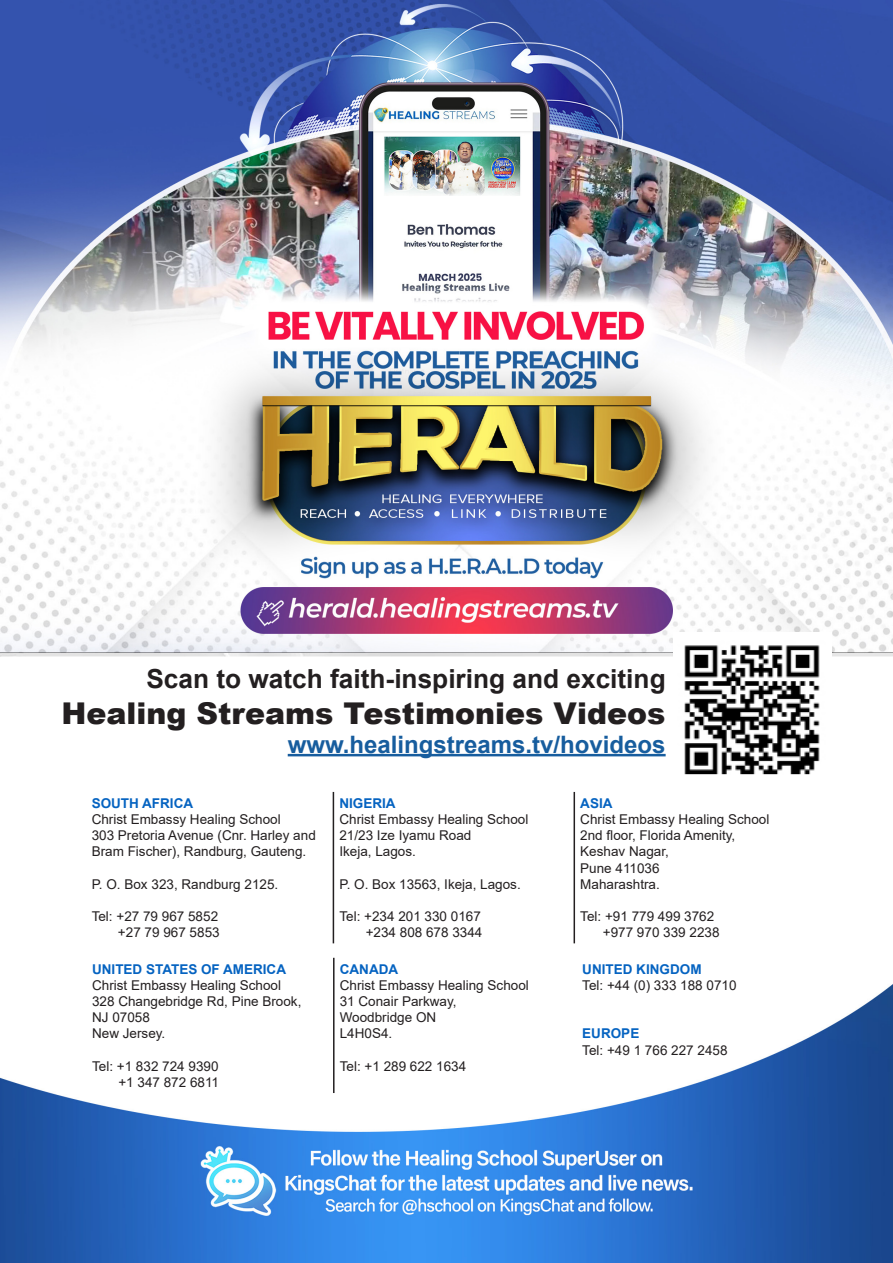
<style>
.page{position:relative;width:893px;height:1263px;background:#fff}
.page>*{position:absolute;margin:0;border:0;box-sizing:border-box;transform-origin:0 0}
.t1{font:900 30px "Arial";color:#231f20}
.t2{font:700 26.25px "Arial";color:#231f20}
.t3{font:700 24px "Arial";color:#175d9e}
.t4{font:13.5px/16.2px "Arial";color:#231f20}
.t5{font:700 13.5px "Arial";color:#0563c1}
</style>
<div class="page">
<img style="left:0;top:957px;width:893px;height:306px">
<hr style="left:288px;top:754px;width:378px;height:2px;background:#175d9e">
<hr style="left:333px;top:792px;width:1px;height:151px;background:#231f20">
<hr style="left:574px;top:792px;width:1px;height:151px;background:#231f20">
<hr style="left:333px;top:958px;width:2px;height:135px;background:#231f20">
<img style="left:0;top:0;width:893px;height:656px">
<img style="left:673px;top:633px;width:159px;height:142px">
<p class="t2" style="left:146px;top:660px;width:521px">Scan to watch faith-inspiring and exciting</p>
<p class="t1" style="left:61px;top:691px;width:606px">Healing Streams Testimonies Videos</p>
<p class="t3" style="left:288px;top:727px;width:379px">www.healingstreams.tv/hovideos</p>
<p class="t5" style="left:92px;top:793px;width:103px">SOUTH AFRICA</p>
<p class="t4" style="left:92px;top:811px;width:191px">Christ Embassy Healing School</p>
<p class="t4" style="left:92px;top:827px;width:226px">303 Pretoria Avenue (Cnr. Harley and<br>Bram Fischer), Randburg, Gauteng.</p>
<p class="t4" style="left:92px;top:876px;width:188px">P. O. Box 323, Randburg 2125.</p>
<p class="t4" style="left:92px;top:908px;width:128px">Tel: +27 79 967 5852</p>
<p class="t4" style="left:118px;top:924px;width:103px">+27 79 967 5853</p>
<p class="t5" style="left:92px;top:959px;width:195px">UNITED STATES OF AMERICA</p>
<p class="t4" style="left:92px;top:977px;width:211px">Christ Embassy Healing School<br>328 Changebridge Rd, Pine Brook,</p>
<p class="t4" style="left:92px;top:1009px;width:59px">NJ 07058</p>
<p class="t4" style="left:92px;top:1025px;width:75px">New Jersey.</p>
<p class="t4" style="left:92px;top:1058px;width:128px">Tel: +1 832 724 9390</p>
<p class="t4" style="left:118px;top:1074px;width:102px">+1 347 872 6811</p>
<p class="t5" style="left:339px;top:793px;width:58px">NIGERIA</p>
<p class="t4" style="left:339px;top:811px;width:191px">Christ Embassy Healing School</p>
<p class="t4" style="left:339px;top:827px;width:134px">21/23 Ize Iyamu Road</p>
<p class="t4" style="left:339px;top:843px;width:78px">Ikeja, Lagos.</p>
<p class="t4" style="left:339px;top:876px;width:183px">P. O. Box 13563, Ikeja, Lagos.</p>
<p class="t4" style="left:339px;top:908px;width:143px">Tel: +234 201 330 0167</p>
<p class="t4" style="left:366px;top:924px;width:118px">+234 808 678 3344</p>
<p class="t5" style="left:340px;top:959px;width:60px">CANADA</p>
<p class="t4" style="left:340px;top:977px;width:191px">Christ Embassy Healing School<br>31 Conair Parkway,</p>
<p class="t4" style="left:340px;top:1009px;width:98px">Woodbridge ON</p>
<p class="t4" style="left:340px;top:1025px;width:54px">L4H0S4.</p>
<p class="t4" style="left:340px;top:1058px;width:128px">Tel: +1 289 622 1634</p>
<p class="t5" style="left:580px;top:793px;width:34px">ASIA</p>
<p class="t4" style="left:580px;top:811px;width:191px">Christ Embassy Healing School</p>
<p class="t4" style="left:580px;top:827px;width:157px">2nd floor, Florida Amenity,</p>
<p class="t4" style="left:580px;top:843px;width:90px">Keshav Nagar,</p>
<p class="t4" style="left:580px;top:860px;width:81px">Pune 411036</p>
<p class="t4" style="left:580px;top:876px;width:81px">Maharashtra.</p>
<p class="t4" style="left:580px;top:908px;width:135px">Tel: +91 779 499 3762</p>
<p class="t4" style="left:603px;top:924px;width:118px">+977 970 339 2238</p>
<p class="t5" style="left:582px;top:959px;width:121px">UNITED KINGDOM</p>
<p class="t4" style="left:582px;top:977px;width:156px">Tel: +44 (0) 333 188 0710</p>
<p class="t5" style="left:582px;top:1024px;width:59px">EUROPE</p>
<p class="t4" style="left:582px;top:1042px;width:147px">Tel: +49 1 766 227 2458</p>
</div>
